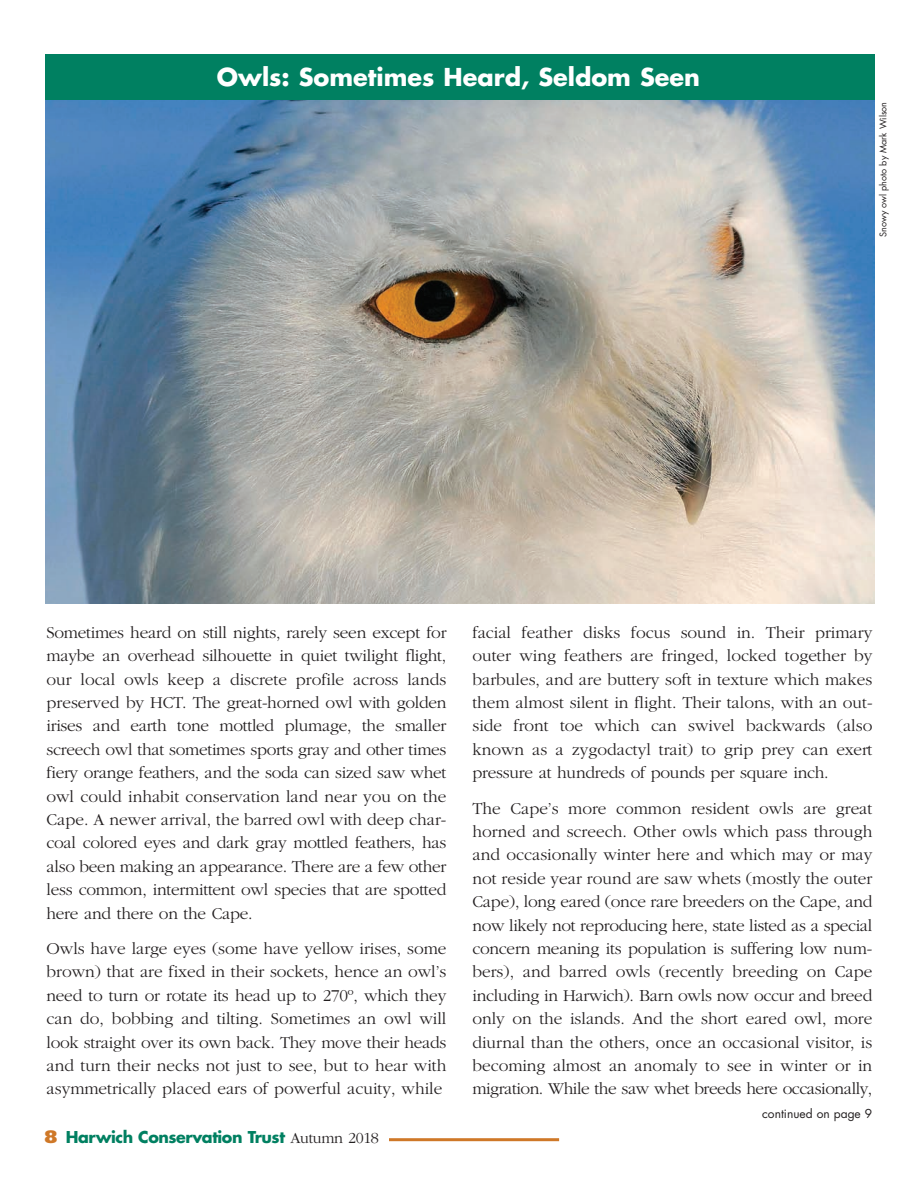
<style>
.page{position:relative;width:918px;height:1188px;background:#fff}
.page>*{position:absolute;margin:0;border:0;box-sizing:border-box;transform-origin:0 0}
.t1{font:700 24px "Futura";color:#fff}
.t2{font:300 17.25px/23.4px "Garamond";letter-spacing:-.015em;color:#231f20;text-align:justify}
.t3{font:700 15.9px "Futura";letter-spacing:-.03em;color:#008061}
.t4{font:12px "Futura";color:#231f20}
.t5{font:9px "Futura";color:#231f20}
.s1{font-family:"Frutiger";font-weight:900;font-size:18px;color:#cf7828}
.s2{font-family:"Garamond";font-weight:300;color:#231f20}
</style>
<div class="page">
<img style="left:45px;top:99px;width:829px;height:505px">
<hr style="left:370px;top:1138px;width:189px;height:3px;background:#cf7828">
<div style="left:43px;top:1128px;width:346px;height:26px;background:#fff"></div>
<div style="left:45px;top:54px;width:829px;height:45px;background:#008061"></div>
<h1 class="t1" style="left:217px;top:66px;width:485px">Owls: Sometimes Heard, Seldom Seen</h1>
<p class="t5" style="left:879px;top:237px;width:137px;rotate:-90deg">Snowy owl photo by Mark Wilson</p>
<p class="t2" style="left:47px;top:620px;width:402px">Sometimes heard on still nights, rarely seen except for maybe an overhead silhouette in quiet twilight flight, our local owls keep a discrete profile across lands preserved by HCT. The great-horned owl with golden irises and earth tone mottled plumage, the smaller screech owl that sometimes sports gray and other times fiery orange feathers, and the soda can sized saw whet owl could inhabit conservation land near you on the Cape. A newer arrival, the barred owl with deep char&shy;coal colored eyes and dark gray mottled feathers, has also been making an appearance. There are a few other less common, intermittent owl species that are spotted here and there on the Cape.</p>
<p class="t2" style="left:47px;top:936px;width:402px">Owls have large eyes (some have yellow irises, some brown) that are fixed in their sockets, hence an owl’s need to turn or rotate its head up to 270º, which they can do, bobbing and tilting. Sometimes an owl will look straight over its own back. They move their heads and turn their necks not just to see, but to hear with asymmetrically placed ears of powerful acuity, while</p>
<p class="t3" style="left:45px;top:1129px;width:336px"><span class="s1">8</span> Harwich Conservation Trust <span class="s2">Autumn 2018</span></p>
<p class="t2" style="left:473px;top:620px;width:402px">facial feather disks focus sound in. Their primary outer wing feathers are fringed, locked together by barbules, and are buttery soft in texture which makes them almost silent in flight. Their talons, with an out&shy;side front toe which can swivel backwards (also known as a zygodactyl trait) to grip prey can exert pressure at hundreds of pounds per square inch.</p>
<p class="t2" style="left:473px;top:796px;width:401px">The Cape’s more common resident owls are great horned and screech. Other owls which pass through and occasionally winter here and which may or may not reside year round are saw whets (mostly the outer Cape), long eared (once rare breeders on the Cape, and now likely not reproducing here, state listed as a special concern meaning its population is suffering low num&shy;bers), and barred owls (recently breeding on Cape including in Harwich). Barn owls now occur and breed only on the islands. And the short eared owl, more diurnal than the others, once an occasional visitor, is becoming almost an anomaly to see in winter or in migration. While the saw whet breeds here occasionally,</p>
<p class="t4" style="left:762px;top:1109px;width:112px">continued on page 9</p>
</div>
